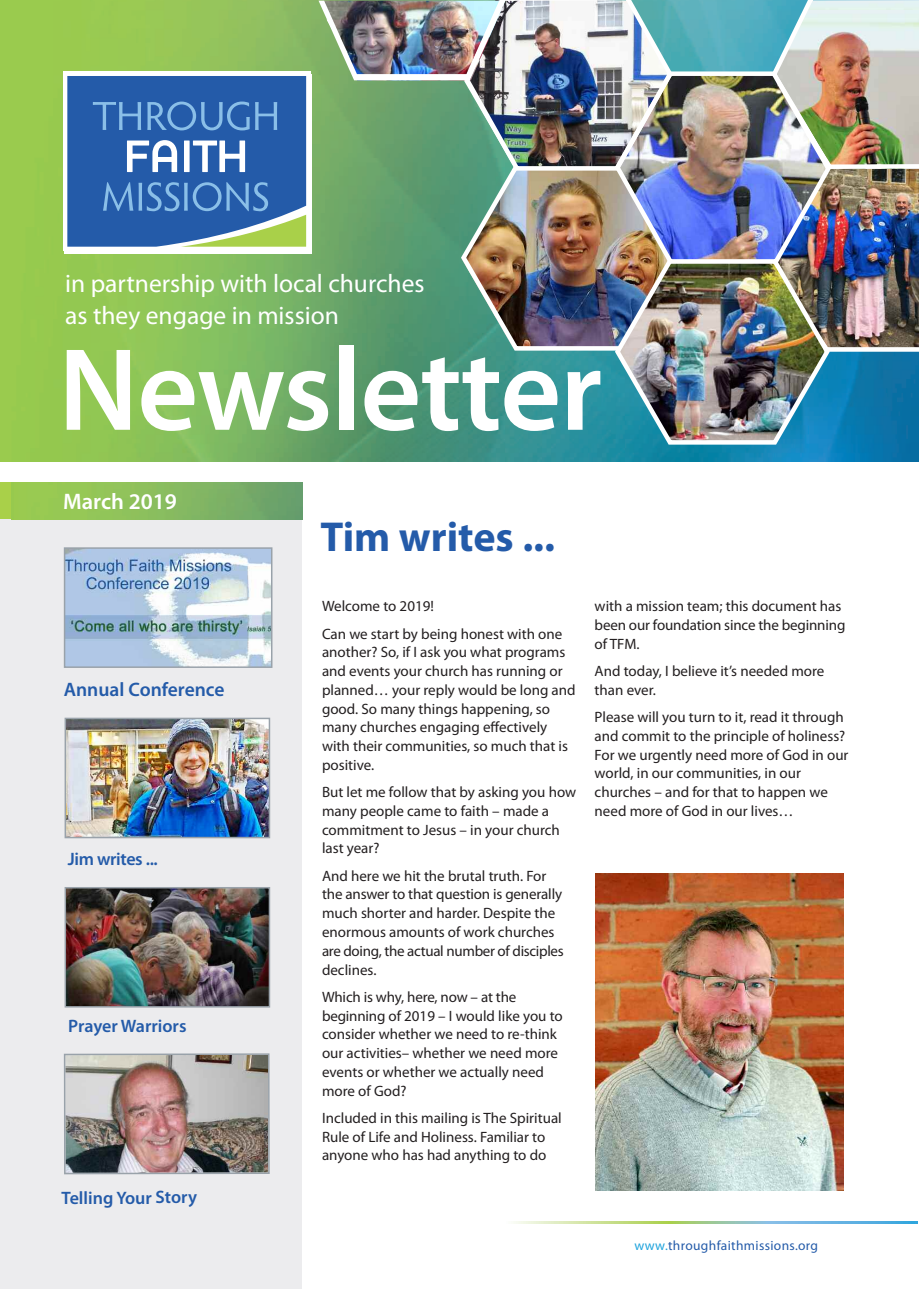
<style>
.page{position:relative;width:919px;height:1289px;background:#fff}
.page>*{position:absolute;margin:0;border:0;box-sizing:border-box;transform-origin:0 0}
.t1{font:600 118.35px "Myriad Pro";letter-spacing:-.01em;color:#fff}
.t2{font:700 42px "Myriad Pro";color:#245ba9}
.t3{font:25.5px/31.5px "Myriad Pro";color:#fff}
.t4{font:600 22.5px "Myriad Pro";color:#fff}
.t5{font:600 19.5px "Myriad Pro";color:#245ba9}
.t6{font:600 18px "Myriad Pro";letter-spacing:-.005em;color:#245ba9}
.t7{font:15px/18.8px "Myriad Pro";color:#231f20}
.t8{font:13.5px "Myriad Pro";letter-spacing:.025em;color:#245ba9}
.s1{color:#1ea3dc}
</style>
<div class="page">
<svg style="left:513px;top:1221px;width:404px;height:2px"></svg>
<img style="left:0;top:0;width:918px;height:461px">
<div style="left:0;top:482px;width:302px;height:806px;background:#ececee"></div>
<div style="left:0;top:482px;width:302px;height:37px;background:#a9d049"></div>
<img style="left:11px;top:482px;width:291px;height:37px">
<img style="left:67px;top:550px;width:202px;height:115px">
<div style="left:64px;top:547px;width:208px;height:121px;border:2px solid #99a2aa"></div>
<img style="left:68px;top:720px;width:199px;height:115px">
<div style="left:65px;top:717px;width:205px;height:121px;border:2px solid #99a2aa"></div>
<img style="left:68px;top:890px;width:199px;height:114px">
<div style="left:65px;top:887px;width:205px;height:120px;border:2px solid #99a2aa"></div>
<img style="left:67px;top:1056px;width:200px;height:115px">
<div style="left:64px;top:1053px;width:206px;height:121px;border:2px solid #99a2aa"></div>
<img style="left:595px;top:873px;width:248px;height:316px">
<img style="left:318px;top:0;width:600px;height:444px">
<div style="left:63px;top:71px;width:247px;height:180px;background:#fff"></div>
<svg style="left:67px;top:76px;width:240px;height:171px;background:#4173b0"></svg>
<h3 class="t3" style="left:65px;top:270px;width:361px">in partnership with local churches as they engage in mission</h3>
<h1 class="t1" style="left:58px;top:345px;width:545px">Newsletter</h1>
<h3 class="t4" style="left:63px;top:492px;width:115px">March 2019</h3>
<h3 class="t5" style="left:64px;top:681px;width:162px">Annual Conference</h3>
<p class="t6" style="left:68px;top:852px;width:91px">Jim writes ...</p>
<p class="t6" style="left:68px;top:1019px;width:120px">Prayer Warriors</p>
<p class="t6" style="left:62px;top:1190px;width:137px">Telling Your Story</p>
<h2 class="t2" style="left:320px;top:520px;width:236px">Tim writes ...</h2>
<p class="t7" style="left:322px;top:594px;width:242px;line-height:27.3px">Welcome to 2019!<br>Can we start by being honest with one</p>
<p class="t7" style="left:322px;top:644px;width:255px">another? So, if I ask you what programs and events your church has running or planned… your reply would be long and good. So many things happening, so many churches engaging effectively with their communities, so much that is positive.</p>
<p class="t7" style="left:322px;top:784px;width:256px">But let me follow that by asking you how many people came to faith – made a commitment to Jesus – in your church last year?</p>
<p class="t7" style="left:322px;top:867px;width:243px">And here we hit the brutal truth. For the answer to that question is generally much shorter and harder. Despite the enormous amounts of work churches are doing, the actual number of disciples declines.</p>
<p class="t7" style="left:322px;top:988px;width:242px">Which is why, here, now – at the beginning of 2019 – I would like you to consider whether we need to re-think our activities– whether we need more events or whether we actually need more of God?</p>
<p class="t7" style="left:322px;top:1109px;width:241px">Included in this mailing is The Spiritual<br>Rule of Life and Holiness. Familiar to anyone who has had anything to do</p>
<p class="t7" style="left:594px;top:598px;width:252px">with a mission team; this document has been our foundation since the beginning of TFM.</p>
<p class="t7" style="left:594px;top:663px;width:231px">And today, I believe it’s needed more than ever.</p>
<p class="t7" style="left:594px;top:709px;width:255px">Please will you turn to it, read it through and commit to the principle of holiness?<br>For we urgently need more of God in our world, in our communities, in our churches – and for that to happen we need more of God in our lives…</p>
<p class="t8" style="left:634px;top:1240px;width:185px"><span class="s1">www.</span>throughfaithmissions.org</p>
</div>
